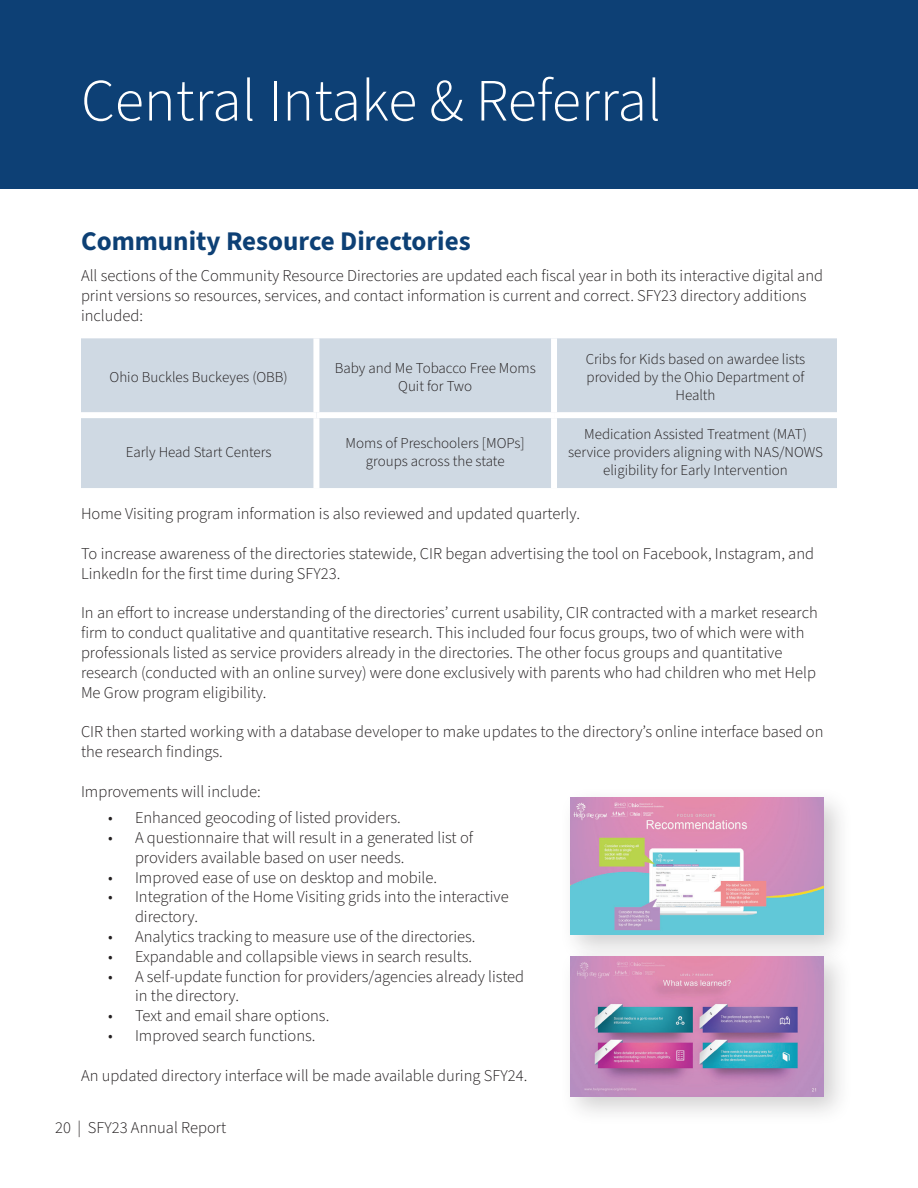
<style>
.page{position:relative;width:918px;height:1188px;background:#fff}
.page>*{position:absolute;margin:0;border:0;box-sizing:border-box;transform-origin:0 0}
.t1{font:300 60px "Source Sans 3";color:#fff}
.t2{font:700 27px "Source Sans 3";color:#0d4075}
.t3{font:300 16.5px/19.8px "Source Sans 3";color:#231f20}
.t4{font:300 15px/18px "Source Sans 3";color:#231f20;text-align:center}
</style>
<div class="page">
<div style="left:0;top:0;width:918px;height:189px;background:#0d4075"></div>
<div style="left:559px;top:786px;width:295px;height:179px;background:#231f20;opacity:.21"></div>
<img style="left:571px;top:798px;width:253px;height:137px">
<div style="left:559px;top:944px;width:295px;height:182px;background:#231f20;opacity:.21"></div>
<img style="left:571px;top:956px;width:253px;height:140px">
<div style="left:81px;top:338px;width:756px;height:150px;background:#cfd9e3"></div>
<div style="left:313px;top:338px;width:6px;height:74px;background:#fff"></div>
<div style="left:551px;top:338px;width:6px;height:74px;background:#fff"></div>
<div style="left:81px;top:412px;width:235px;height:6px;background:#fff"></div>
<div style="left:316px;top:412px;width:238px;height:6px;background:#fff"></div>
<div style="left:313px;top:418px;width:6px;height:70px;background:#fff"></div>
<div style="left:554px;top:412px;width:283px;height:6px;background:#fff"></div>
<div style="left:551px;top:418px;width:6px;height:70px;background:#fff"></div>
<p class="t1" style="left:81px;top:64px;width:582px">Central Intake &amp; Referral</p>
<p class="t2" style="left:81px;top:223px;width:391px">Community Resource Directories</p>
<p class="t3" style="left:81px;top:266px;width:744px">All sections of the Community Resource Directories are updated each fiscal year in both its interactive digital and print versions so resources, services, and contact information is current and correct. SFY23 directory additions included:</p>
<p class="t4" style="left:110px;top:368px;width:180px">Ohio Buckles Buckeyes (OBB)</p>
<p class="t4" style="left:335px;top:359px;width:203px">Baby and Me Tobacco Free Moms<br>Quit for Two</p>
<p class="t4" style="left:586px;top:350px;width:221px">Cribs for Kids based on awardee lists provided by the Ohio Department of<br>Health</p>
<p class="t4" style="left:126px;top:443px;width:147px">Early Head Start Centers</p>
<p class="t4" style="left:346px;top:434px;width:181px">Moms of Preschoolers [MOPs] groups across the state</p>
<p class="t4" style="left:568px;top:425px;width:256px">Medication Assisted Treatment (MAT) service providers aligning with NAS/NOWS eligibility for Early Intervention</p>
<p class="t3" style="left:81px;top:504px;width:500px">Home Visiting program information is also reviewed and updated quarterly.</p>
<p class="t3" style="left:81px;top:544px;width:735px">To increase awareness of the directories statewide, CIR began advertising the tool on Facebook, Instagram, and<br>LinkedIn for the first time during SFY23.</p>
<p class="t3" style="left:81px;top:603px;width:738px">In an effort to increase understanding of the directories’ current usability, CIR contracted with a market research firm to conduct qualitative and quantitative research. This included four focus groups, two of which were with professionals listed as service providers already in the directories. The other focus groups and quantitative research (conducted with an online survey) were done exclusively with parents who had children who met Help Me Grow program eligibility.</p>
<p class="t3" style="left:81px;top:722px;width:744px">CIR then started working with a database developer to make updates to the directory’s online interface based on the research findings.</p>
<p class="t3" style="left:81px;top:781px;width:181px">Improvements will include:</p>
<p class="t3" style="left:108px;top:808px;width:294px">• Enhanced geocoding of listed providers.</p>
<p class="t3" style="left:135px;top:828px;width:340px;text-indent:-27px">• A questionnaire that will result in a generated list of providers available based on user needs.</p>
<p class="t3" style="left:108px;top:867px;width:331px">• Improved ease of use on desktop and mobile.</p>
<p class="t3" style="left:135px;top:887px;width:375px;text-indent:-27px">• Integration of the Home Visiting grids into the interactive directory.</p>
<p class="t3" style="left:108px;top:927px;width:369px">• Analytics tracking to measure use of the directories.</p>
<p class="t3" style="left:108px;top:946px;width:366px">• Expandable and collapsible views in search results.</p>
<p class="t3" style="left:135px;top:966px;width:391px;text-indent:-27px">• A self-update function for providers/agencies already listed in the directory.</p>
<p class="t3" style="left:108px;top:1006px;width:223px">• Text and email share options.</p>
<p class="t3" style="left:108px;top:1026px;width:209px">• Improved search functions.</p>
<p class="t3" style="left:81px;top:1065px;width:448px">An updated directory interface will be made available during SFY24.</p>
<p class="t3" style="left:55px;top:1118px;width:173px">20 | SFY23 Annual Report</p>
</div>
